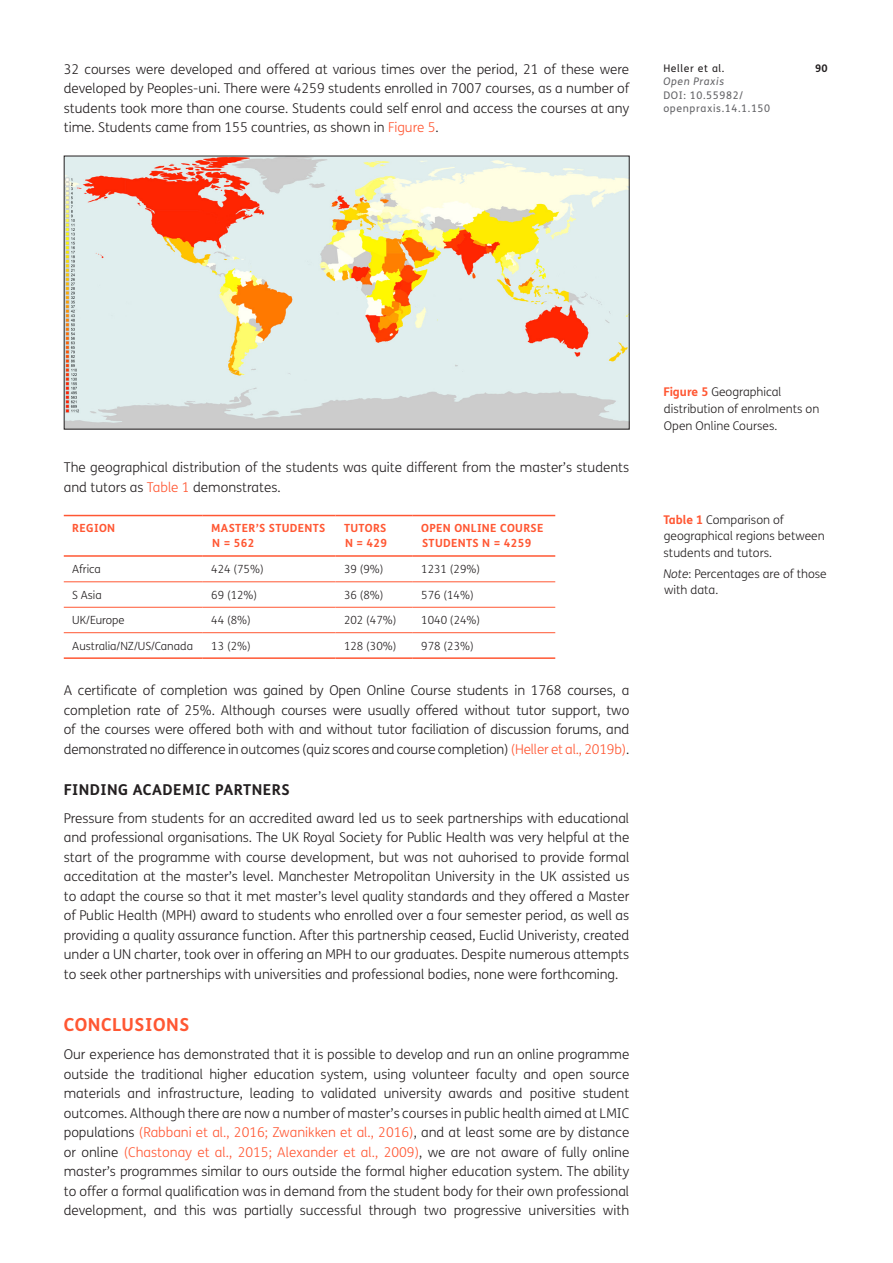
<style>
.page{position:relative;width:893px;height:1263px;background:#fff}
.page>*{position:absolute;margin:0;border:0;box-sizing:border-box;transform-origin:0 0}
.t1{font:700 18px "FS Me";letter-spacing:.03em;color:#ff5733}
.t2{font:700 15px "FS Me";letter-spacing:.03em;color:#231f20}
.Body_Copy{font:300 13.5px/19.5px "FS Me";color:#231f20;text-align:justify}
.Figure_copy{font:300 12px/16.5px "FS Me";color:#231f20}
.Figure_copy_Note{font:300 12px/16.5px "FS Me";color:#231f20}
.Table_Copy{font:300 11.25px "FS Me";color:#231f20}
.Table_Headings{font:700 11.25px/15px "FS Me";letter-spacing:.03em;color:#ff5733}
.t3{font:10.5px/13.5px "FS Me";letter-spacing:.06em;color:#636366}
.t4{font:10.5px "FS Me";letter-spacing:.06em;color:#231f20}
.t5{font:italic 10.5px "FS Me";letter-spacing:.06em;color:#636366}
.t6{font:700 10.5px "FS Me";color:#231f20}
.s1{color:#ff5733}
.s2{font-weight:700;color:#ff5733}
.s3{font-style:italic}
</style>
<div class="page">
<img style="left:66px;top:158px;width:562px;height:269px">
<hr style="left:64px;top:581px;width:139px;height:1px;background:#ff5733">
<hr style="left:203px;top:581px;width:132px;height:1px;background:#ff5733">
<hr style="left:335px;top:581px;width:78px;height:1px;background:#ff5733">
<hr style="left:413px;top:581px;width:142px;height:1px;background:#ff5733">
<hr style="left:64px;top:607px;width:139px;height:1px;background:#ff5733">
<hr style="left:203px;top:607px;width:132px;height:1px;background:#ff5733">
<hr style="left:335px;top:607px;width:78px;height:1px;background:#ff5733">
<hr style="left:413px;top:607px;width:142px;height:1px;background:#ff5733">
<hr style="left:64px;top:632px;width:139px;height:1px;background:#ff5733">
<hr style="left:203px;top:632px;width:132px;height:1px;background:#ff5733">
<hr style="left:335px;top:632px;width:78px;height:1px;background:#ff5733">
<hr style="left:413px;top:632px;width:142px;height:1px;background:#ff5733">
<hr style="left:64px;top:515px;width:139px;height:1px;background:#ff5733">
<hr style="left:203px;top:515px;width:132px;height:1px;background:#ff5733">
<hr style="left:335px;top:515px;width:78px;height:1px;background:#ff5733">
<hr style="left:413px;top:515px;width:142px;height:1px;background:#ff5733">
<hr style="left:64px;top:555px;width:139px;height:2px;background:#ff5733">
<hr style="left:203px;top:555px;width:132px;height:2px;background:#ff5733">
<hr style="left:335px;top:555px;width:78px;height:2px;background:#ff5733">
<hr style="left:413px;top:555px;width:142px;height:2px;background:#ff5733">
<hr style="left:64px;top:657px;width:139px;height:2px;background:#ff5733">
<hr style="left:203px;top:657px;width:132px;height:2px;background:#ff5733">
<hr style="left:335px;top:657px;width:78px;height:2px;background:#ff5733">
<hr style="left:413px;top:657px;width:142px;height:2px;background:#ff5733">
<p class="Body_Copy" style="left:64px;top:60px;width:567px">32 courses were developed and offered at various times over the period, 21 of these were developed by Peoples-uni. There were 4259 students enrolled in 7007 courses, as a number of students took more than one course. Students could self enrol and access the courses at any time. Students came from 155 countries, as shown in <span class="s1">Figure 5</span>.</p>
<p class="t4" style="left:663px;top:62px;width:63px">Heller et al.</p>
<p class="t6" style="left:815px;top:61px;width:14px">90</p>
<p class="t5" style="left:663px;top:75px;width:62px">Open Praxis</p>
<p class="t3" style="left:663px;top:88px;width:108px">DOI: 10.55982/ openpraxis.14.1.150</p>
<p class="Body_Copy" style="left:64px;top:458px;width:567px">The geographical distribution of the students was quite different from the master’s students and tutors as <span class="s1">Table 1</span> demonstrates.</p>
<h2 class="Table_Headings" style="left:72px;top:521px;width:44px">REGION</h2>
<h2 class="Table_Headings" style="left:211px;top:521px;width:116px">MASTER’S STUDENTS<br>N = 562</h2>
<h2 class="Table_Headings" style="left:344px;top:521px;width:45px">TUTORS<br>N = 429</h2>
<h2 class="Table_Headings" style="left:421px;top:521px;width:124px">OPEN ONLINE COURSE<br>STUDENTS N = 4259</h2>
<p class="Table_Copy" style="left:72px;top:563px;width:30px">Africa</p>
<p class="Table_Copy" style="left:211px;top:563px;width:54px">424 (75%)</p>
<p class="Table_Copy" style="left:344px;top:563px;width:41px">39 (9%)</p>
<p class="Table_Copy" style="left:421px;top:563px;width:60px">1231 (29%)</p>
<p class="Table_Copy" style="left:72px;top:588px;width:31px">S Asia</p>
<p class="Table_Copy" style="left:211px;top:588px;width:48px">69 (12%)</p>
<p class="Table_Copy" style="left:344px;top:588px;width:41px">36 (8%)</p>
<p class="Table_Copy" style="left:421px;top:588px;width:54px">576 (14%)</p>
<p class="Table_Copy" style="left:72px;top:614px;width:54px">UK/Europe</p>
<p class="Table_Copy" style="left:211px;top:614px;width:41px">44 (8%)</p>
<p class="Table_Copy" style="left:344px;top:614px;width:54px">202 (47%)</p>
<p class="Table_Copy" style="left:421px;top:614px;width:60px">1040 (24%)</p>
<p class="Table_Copy" style="left:72px;top:639px;width:122px">Australia/NZ/US/Canada</p>
<p class="Table_Copy" style="left:211px;top:639px;width:41px">13 (2%)</p>
<p class="Table_Copy" style="left:344px;top:639px;width:54px">128 (30%)</p>
<p class="Table_Copy" style="left:421px;top:639px;width:54px">978 (23%)</p>
<p class="Body_Copy" style="left:64px;top:681px;width:567px">A certificate of completion was gained by Open Online Course students in 1768 courses, a completion rate of 25%. Although courses were usually offered without tutor support, two of the courses were offered both with and without tutor faciliation of discussion forums, and demonstrated no difference in outcomes (quiz scores and course completion) <span class="s1">(Heller et al., 2019b)</span>.</p>
<h2 class="t2" style="left:64px;top:780px;width:227px">FINDING ACADEMIC PARTNERS</h2>
<p class="Body_Copy" style="left:64px;top:809px;width:567px">Pressure from students for an accredited award led us to seek partnerships with educational and professional organisations. The UK Royal Society for Public Health was very helpful at the start of the programme with course development, but was not auhorised to provide formal acceditation at the master’s level. Manchester Metropolitan University in the UK assisted us to adapt the course so that it met master’s level quality standards and they offered a Master of Public Health (MPH) award to students who enrolled over a four semester period, as well as providing a quality assurance function. After this partnership ceased, Euclid Univeristy, created under a UN charter, took over in offering an MPH to our graduates. Despite numerous attempts to seek other partnerships with universities and professional bodies, none were forthcoming.</p>
<h1 class="t1" style="left:64px;top:1013px;width:127px">CONCLUSIONS</h1>
<p class="Body_Copy" style="left:64px;top:1045px;width:567px">Our experience has demonstrated that it is possible to develop and run an online programme outside the traditional higher education system, using volunteer faculty and open source materials and infrastructure, leading to validated university awards and positive student outcomes. Although there are now a number of master’s courses in public health aimed at LMIC populations <span class="s1">(Rabbani et al., 2016; Zwanikken et al., 2016)</span>, and at least some are by distance or online <span class="s1">(Chastonay et al., 2015; Alexander et al., 2009)</span>, we are not aware of fully online master’s programmes similar to ours outside the formal higher education system. The ability to offer a formal qualification was in demand from the student body for their own professional development, and this was partially successful through two progressive universities with</p>
<p class="Figure_copy" style="left:663px;top:384px;width:157px"><span class="s2">Figure 5</span> Geographical distribution of enrolments on<br>Open Online Courses.</p>
<p class="Figure_copy" style="left:663px;top:512px;width:163px"><span class="s2">Table 1</span> Comparison of geographical regions between students and tutors.</p>
<p class="Figure_copy_Note" style="left:663px;top:565px;width:165px"><span class="s3">Note</span>: Percentages are of those with data.</p>
</div>
